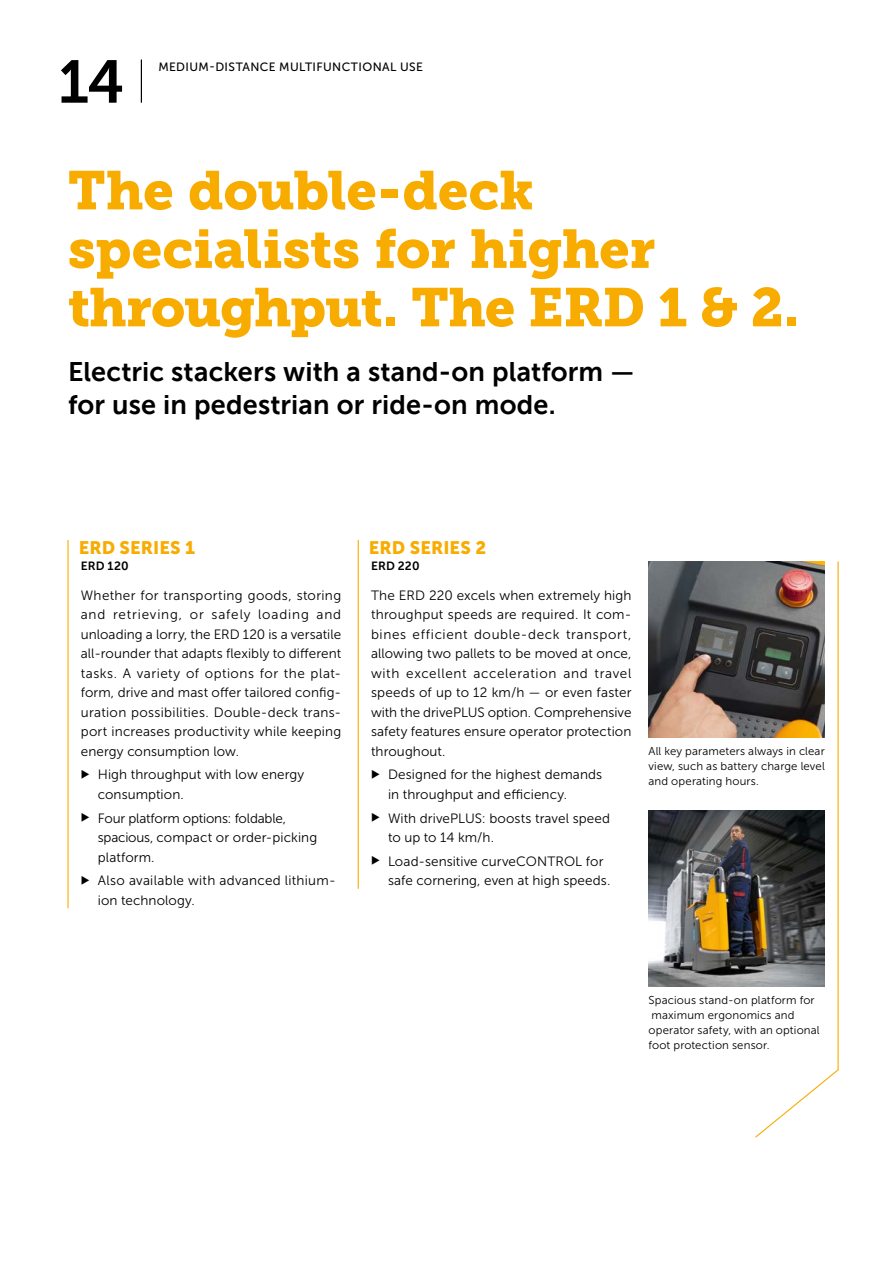
<style>
.page{position:relative;width:893px;height:1263px;background:#fff}
.page>*{position:absolute;margin:0;border:0;box-sizing:border-box;transform-origin:0 0}
.t1{font:60px "Museo Slab 700";color:#000}
.t2{font:54px/58.5px "Museo Slab 900";letter-spacing:-.005em;color:#f8ac00}
.t3{font:27px/33px "Museo Sans 700";letter-spacing:.005em;color:#000}
.t4{font:18px "Museo Sans 900";letter-spacing:.01em;color:#f8ac00}
.t5{font:13.5px/19.5px "Museo Sans 300";letter-spacing:.01em;color:#000}
.t6{font:13.5px/19.5px "Museo Sans 300";letter-spacing:-.01em;color:#000}
.t7{font:12px "Museo Sans 500";letter-spacing:.035em;color:#000}
.t8{font:12px "Museo Sans 700";letter-spacing:.01em;color:#000}
.t9{font:11.4px/15px "Museo Sans 300";letter-spacing:.015em;color:#000}
</style>
<div class="page">
<hr style="left:141px;top:60px;width:1px;height:43px;background:#000">
<svg style="left:755px;top:561px;width:84px;height:577px"></svg>
<img style="left:648px;top:810px;width:177px;height:177px">
<img style="left:648px;top:561px;width:177px;height:177px">
<hr style="left:67px;top:540px;width:2px;height:368px;background:#f8ac00">
<hr style="left:358px;top:540px;width:1px;height:349px;background:#f8ac00">
<h1 class="t1" style="left:59px;top:48px;width:67px">14</h1>
<p class="t7" style="left:158px;top:60px;width:266px">MEDIUM-DISTANCE MULTIFUNCTIONAL USE</p>
<h2 class="t2" style="left:68px;top:162px;width:733px">The double-deck specialists for higher throughput. The ERD 1 &amp; 2.</h2>
<h3 class="t3" style="left:68px;top:355px;width:568px">Electric stackers with a stand-on platform — for use in pedestrian or ride-on mode.</h3>
<h3 class="t4" style="left:79px;top:537px;width:118px">ERD SERIES 1</h3>
<p class="t8" style="left:81px;top:559px;width:49px">ERD 120</p>
<p class="t5" style="left:81px;top:585px;width:262px;text-align:justify">Whether for transporting goods, storing and retrieving, or safely loading and unloading a lorry, the ERD 120 is a versatile all-rounder that adapts flexibly to different tasks. A variety of options for the plat&shy;form, drive and mast offer tailored config&shy;uration possibilities. Double-deck trans&shy;port increases productivity while keeping energy consumption low.</p>
<p class="t5" style="left:98px;top:765px;width:208px">High throughput with low energy consumption.</p>
<p class="t6" style="left:98px;top:808px;width:221px">Four platform options: foldable, spacious, compact or order-picking platform.</p>
<p class="t5" style="left:98px;top:871px;width:239px">Also available with advanced lithium&shy;ion technology.</p>
<h3 class="t4" style="left:369px;top:537px;width:119px">ERD SERIES 2</h3>
<p class="t8" style="left:371px;top:559px;width:50px">ERD 220</p>
<p class="t5" style="left:371px;top:585px;width:262px;text-align:justify">The ERD 220 excels when extremely high throughput speeds are required. It com&shy;bines efficient double-deck transport, allowing two pallets to be moved at once, with excellent acceleration and travel speeds of up to 12 km/h — or even faster with the drivePLUS option. Comprehensive safety features ensure operator protection throughout.</p>
<p class="t5" style="left:388px;top:765px;width:216px">Designed for the highest demands in throughput and efficiency.</p>
<p class="t5" style="left:388px;top:808px;width:224px">With drivePLUS: boosts travel speed to up to 14 km/h.</p>
<p class="t5" style="left:388px;top:851px;width:224px">Load-sensitive curveCONTROL for safe cornering, even at high speeds.</p>
<p class="t9" style="left:648px;top:743px;width:178px;text-align:justify">All key parameters always in clear view, such as battery charge level and operating hours.</p>
<p class="t9" style="left:648px;top:992px;width:173px">Spacious stand-on platform for maximum ergonomics and operator safety, with an optional foot protection sensor.</p>
</div>
